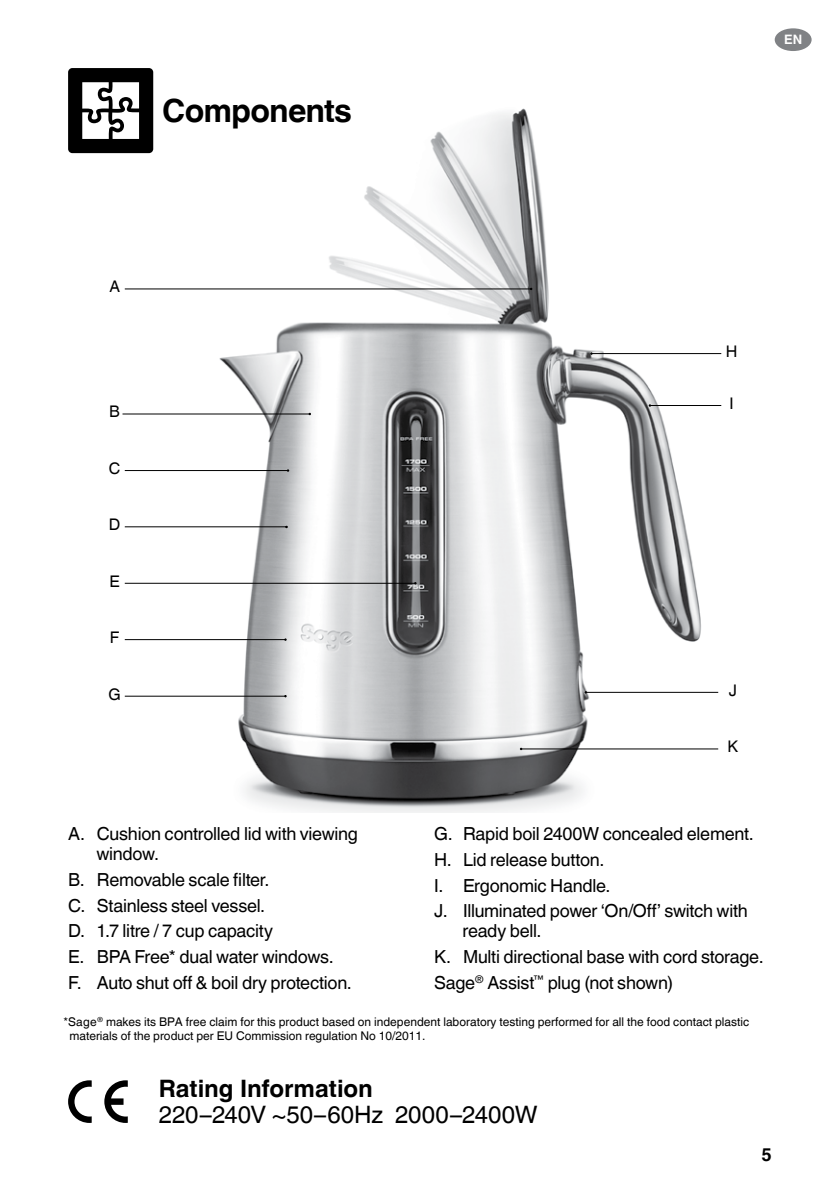
<style>
.page{position:relative;width:840px;height:1191px;background:#fff}
.page>*{position:absolute;margin:0;border:0;box-sizing:border-box;transform-origin:0 0}
.t1{font:700 32px "Helvetica World";letter-spacing:-.025em;color:#000}
.t2{font:24px "Helvetica World";color:#000}
.t3{font:700 24px "Helvetica World";color:#000}
.t4{font:18px/25.6px "Helvetica World";letter-spacing:-.015em;color:#000}
.t5{font:700 18px "Helvetica World";color:#000}
.t6{font:16px "Helvetica World";color:#000}
.t7{font:700 13px "Helvetica World";color:#fff}
.t8{font:12px/14px "Helvetica World";color:#000}
</style>
<div class="page">
<div style="left:774px;top:28px;width:37px;height:23px;background:#808285;border-radius:50%"></div>
<img style="left:148px;top:68px;width:574px;height:745px">
<svg style="left:104px;top:1080px;width:24px;height:43px"></svg>
<svg style="left:68px;top:1080px;width:24px;height:43px"></svg>
<div style="left:68px;top:68px;width:85px;height:85px;background:#000;border-radius:4px"></div>
<svg style="left:82px;top:82px;width:57px;height:57px"></svg>
<hr style="left:591px;top:353px;width:129px;height:1px;background:#000">
<hr style="left:649px;top:405px;width:71px;height:1px;background:#000">
<hr style="left:585px;top:692px;width:132px;height:1px;background:#000">
<hr style="left:521px;top:748px;width:196px;height:1px;background:#000">
<hr style="left:125px;top:470px;width:163px;height:1px;background:#000">
<hr style="left:122px;top:414px;width:187px;height:1px;background:#000">
<svg style="left:124px;top:526px;width:163px;height:2px"></svg>
<hr style="left:125px;top:288px;width:406px;height:1px;background:#000">
<hr style="left:125px;top:583px;width:290px;height:1px;background:#000">
<hr style="left:125px;top:639px;width:160px;height:1px;background:#000">
<hr style="left:125px;top:696px;width:160px;height:1px;background:#000">
<h1 class="t1" style="left:162px;top:92px;width:191px">Components</h1>
<p class="t7" style="left:783px;top:32px;width:20px">EN</p>
<p class="t6" style="left:109px;top:277px;width:12px">A</p>
<p class="t6" style="left:109px;top:402px;width:12px">B</p>
<p class="t6" style="left:109px;top:459px;width:13px">C</p>
<p class="t6" style="left:109px;top:515px;width:13px">D</p>
<p class="t6" style="left:109px;top:572px;width:12px">E</p>
<p class="t6" style="left:110px;top:628px;width:11px">F</p>
<p class="t6" style="left:108px;top:684px;width:14px">G</p>
<p class="t4" style="left:96px;top:824px;width:263px;line-height:20px;text-indent:-28px">A. Cushion controlled lid with viewing window.</p>
<p class="t4" style="left:68px;top:867px;width:285px">B. Removable scale filter.<br>C. Stainless steel vessel.<br>D. 1.7 litre / 7 cup capacity<br>E. BPA Free* dual water windows.<br>F. Auto shut off &amp; boil dry protection.</p>
<p class="t6" style="left:725px;top:342px;width:13px">H</p>
<p class="t6" style="left:729px;top:394px;width:6px">I</p>
<p class="t6" style="left:728px;top:680px;width:10px">J</p>
<p class="t6" style="left:727px;top:737px;width:12px">K</p>
<p class="t4" style="left:434px;top:821px;width:321px">G. Rapid boil 2400W concealed element.<br>H. Lid release button.<br>I. Ergonomic Handle.<br>J. Illuminated power ‘On/Off’ switch with</p>
<p class="t4" style="left:434px;top:918px;width:331px;text-indent:28px">ready bell.<br>K. Multi directional base with cord storage.<br>Sage<sup>®</sup> Assist<sup>™</sup> plug (not shown)</p>
<p class="t8" style="left:69px;top:1014px;width:681px;text-indent:-6px">*Sage<sup>®</sup> makes its BPA free claim for this product based on independent laboratory testing performed for all the food contact plastic materials of the product per EU Commission regulation No 10/2011.</p>
<h2 class="t3" style="left:159px;top:1074px;width:215px">Rating Information</h2>
<h2 class="t2" style="left:159px;top:1100px;width:380px">220–240V ~50–60Hz 2000–2400W</h2>
<p class="t5" style="left:761px;top:1143px;width:12px">5</p>
</div>
